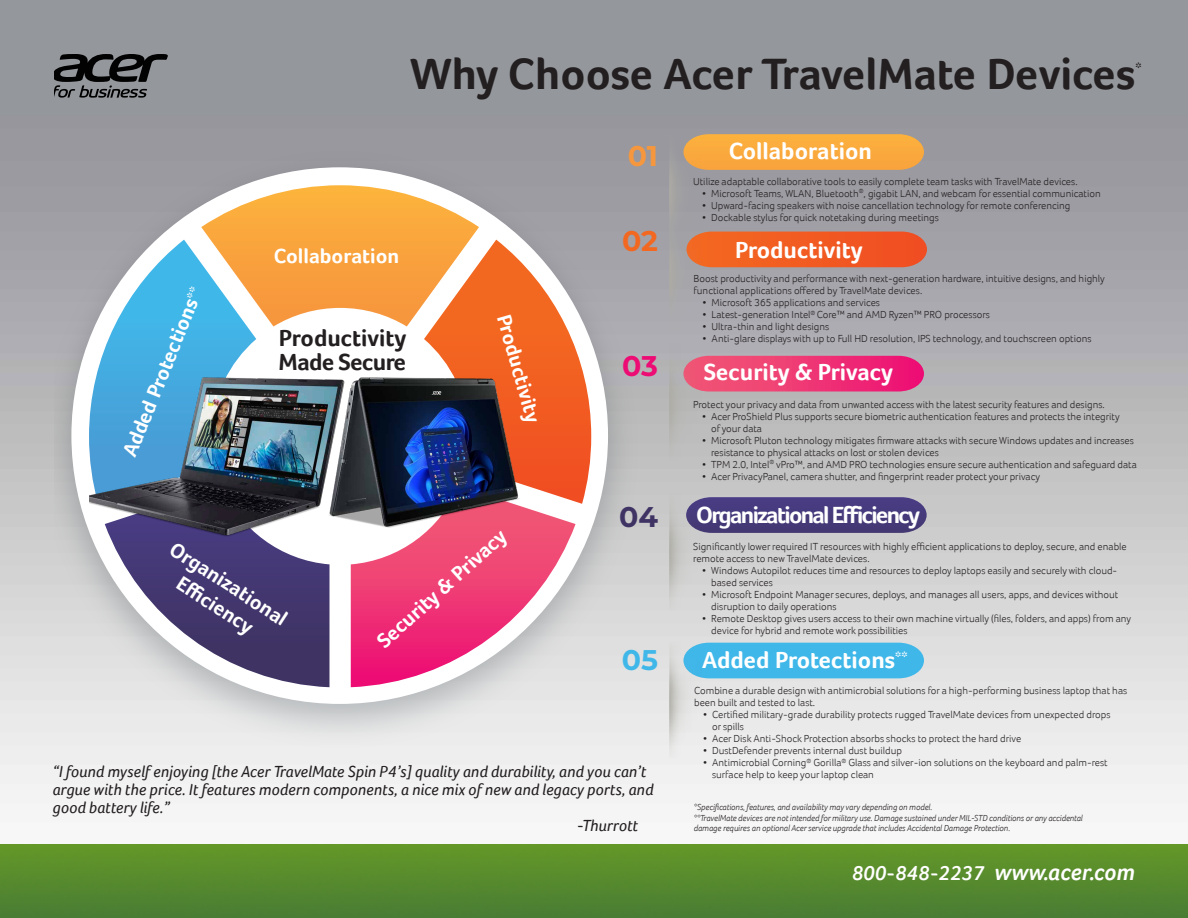
<style>
.page{position:relative;width:1188px;height:918px;background:#fff}
.page>*{position:absolute;margin:0;border:0;box-sizing:border-box;transform-origin:0 0}
.t1{font:700 45px "Acer Foco";color:#231f20}
.t2{font:700 28.5px "Montserrat";color:#f7973d}
.t3{font:700 28.5px "Montserrat";color:#f36821}
.t4{font:700 28.5px "Montserrat";color:#ed0b74}
.t5{font:700 28.5px "Montserrat";color:#3f3364}
.t6{font:700 28.5px "Montserrat";color:#40b7e9}
.t7{font:700 24px "Acer Foco";color:#fff}
.t8{font:700 24px "Acer Foco";letter-spacing:-.07em;color:#fff}
.t9{font:700 24px "Acer Foco";letter-spacing:-.015em;color:#231f20}
.t10{font:700 21px/25.2px "Acer Foco";color:#fff;text-align:center}
.t11{font:italic 600 21px "Acer Foco";color:#fff}
.t12{font:italic 16.5px/18px "Acer Foco";color:#231f20}
.t13{font:700 15px "Acer Foco";color:#231f20}
.t14{font:300 10.5px/12px "Acer Foco";color:#231f20}
.t15{font:italic 300 9px/10.8px "Acer Foco";color:#231f20}
.s1{font-size:15px}
.s2{font-size:24px}
</style>
<div class="page">
<img style="left:0;top:0;width:1188px;height:804px">
<img style="left:0;top:844px;width:1188px;height:74px">
<svg style="left:54px;top:54px;width:113px;height:44px;background:#56585b"></svg>
<img style="left:54px;top:140px;width:595px;height:618px">
<div style="left:71px;top:167px;width:537px;height:537px;background:#fff;border-radius:268px"></div>
<svg style="left:89px;top:240px;width:167px;height:122px"></svg>
<svg style="left:201px;top:185px;width:278px;height:142px"></svg>
<svg style="left:351px;top:507px;width:225px;height:180px;background:#ec729b"></svg>
<svg style="left:424px;top:240px;width:167px;height:264px"></svg>
<svg style="left:105px;top:552px;width:225px;height:135px;background:#7a7296"></svg>
<svg style="left:669px;top:132px;width:258px;height:200px;background:#bd9881"></svg>
<svg style="left:669px;top:343px;width:255px;height:118px;background:#c795a7"></svg>
<svg style="left:669px;top:493px;width:258px;height:118px;background:#aba8b9"></svg>
<svg style="left:669px;top:641px;width:255px;height:118px;background:#b9dae7"></svg>
<img style="left:366px;top:368px;width:159px;height:168px">
<img style="left:89px;top:362px;width:277px;height:190px">
<p class="t1" style="left:410px;top:48px;width:727px">Why Choose Acer TravelMate Devices</p>
<p class="t13" style="left:1135px;top:59px;width:8px">*</p>
<p class="t10" style="left:117px;top:451px;width:183px;rotate:-68deg">Added Protections<span class="s1">**</span></p>
<p class="t10" style="left:274px;top:243px;width:127px">Collaboration</p>
<p class="t9" style="left:279px;top:323px;width:129px">Productivity</p>
<p class="t9" style="left:279px;top:347px;width:129px">Made Secure</p>
<p class="t10" style="left:516px;top:311px;width:113px;rotate:74deg">Productivity</p>
<p class="t10" style="left:179px;top:536px;width:137px;rotate:33deg">Organizational<br>Effi ciency</p>
<p class="t10" style="left:372px;top:634px;width:167px;rotate:-42deg">Security &amp; Privacy</p>
<p class="t2" style="left:628px;top:136px;width:32px">01</p>
<p class="t3" style="left:622px;top:220px;width:37px">02</p>
<p class="t4" style="left:622px;top:346px;width:37px">03</p>
<p class="t5" style="left:619px;top:496px;width:40px">04</p>
<p class="t6" style="left:622px;top:640px;width:38px">05</p>
<p class="t12" style="left:52px;top:763px;width:602px">“I found myself enjoying [the Acer TravelMate Spin P4’s] quality and durability, and you can’t argue with the price. It features modern components, a nice mix of new and legacy ports, and good battery life.”</p>
<p class="t12" style="left:577px;top:817px;width:63px">-Thurrott</p>
<p class="t7" style="left:729px;top:136px;width:145px">Collaboration</p>
<p class="t14" style="left:693px;top:175px;width:386px">Utilize adaptable collaborative tools to easily complete team tasks with TravelMate devices.</p>
<p class="t14" style="left:702px;top:187px;width:400px">• Microsoft Teams, WLAN, Bluetooth<sup>®</sup>, gigabit LAN, and webcam for essential communication</p>
<p class="t14" style="left:702px;top:199px;width:370px">• Upward-facing speakers with noise cancellation technology for remote conferencing</p>
<p class="t14" style="left:702px;top:211px;width:238px">• Dockable stylus for quick notetaking during meetings</p>
<p class="t7" style="left:735px;top:235px;width:129px">Productivity</p>
<p class="t14" style="left:694px;top:273px;width:413px">Boost productivity and performance with next-generation hardware, intuitive designs, and highly functional applications offered by TravelMate devices.</p>
<p class="t14" style="left:703px;top:297px;width:179px">• Microsoft 365 applications and services</p>
<p class="t14" style="left:703px;top:309px;width:289px">• Latest-generation Intel<sup>®</sup> Core™ and AMD Ryzen™ PRO processors</p>
<p class="t14" style="left:703px;top:321px;width:128px">• Ultra-thin and light designs</p>
<p class="t14" style="left:703px;top:333px;width:391px">• Anti-glare displays with up to Full HD resolution, IPS technology, and touchscreen options</p>
<p class="t7" style="left:704px;top:358px;width:191px">Security &amp; Privacy</p>
<p class="t14" style="left:693px;top:398px;width:413px">Protect your privacy and data from unwanted access with the latest security features and designs.</p>
<p class="t14" style="left:711px;top:410px;width:410px;text-indent:-9px">• Acer ProShield Plus supports secure biometric authentication features and protects the integrity of your data</p>
<p class="t14" style="left:711px;top:434px;width:424px;text-indent:-9px">• Microsoft Pluton technology mitigates firmware attacks with secure Windows updates and increases resistance to physical attacks on lost or stolen devices</p>
<p class="t14" style="left:702px;top:458px;width:436px">• TPM 2.0, Intel<sup>®</sup> vPro™, and AMD PRO technologies ensure secure authentication and safeguard data</p>
<p class="t14" style="left:702px;top:470px;width:340px">• Acer PrivacyPanel, camera shutter, and fingerprint reader protect your privacy</p>
<p class="t8" style="left:696px;top:501px;width:225px">Organizational Efficiency</p>
<p class="t14" style="left:693px;top:540px;width:435px">Significantly lower required IT resources with highly efficient applications to deploy, secure, and enable remote access to new TravelMate devices.</p>
<p class="t14" style="left:711px;top:564px;width:408px;text-indent:-9px">• Windows Autopilot reduces time and resources to deploy laptops easily and securely with cloud&shy;based services</p>
<p class="t14" style="left:711px;top:588px;width:408px;text-indent:-9px">• Microsoft Endpoint Manager secures, deploys, and manages all users, apps, and devices without disruption to daily operations</p>
<p class="t14" style="left:711px;top:612px;width:421px;text-indent:-9px">• Remote Desktop gives users access to their own machine virtually (files, folders, and apps) from any device for hybrid and remote work possibilities</p>
<p class="t7" style="left:702px;top:645px;width:207px">Added Protections<sup>**</sup></p>
<p class="t14" style="left:694px;top:685px;width:435px">Combine a durable design with antimicrobial solutions for a high-performing business laptop that has been built and tested to last.</p>
<p class="t14" style="left:712px;top:709px;width:400px;text-indent:-9px">• Certified military-grade durability protects rugged TravelMate devices from unexpected drops or spills</p>
<p class="t14" style="left:703px;top:733px;width:320px">• Acer Disk Anti-Shock Protection absorbs shocks to protect the hard drive</p>
<p class="t14" style="left:703px;top:745px;width:200px">• DustDefender prevents internal dust buildup</p>
<p class="t14" style="left:712px;top:757px;width:397px;text-indent:-9px">• Antimicrobial Corning<sup>®</sup> Gorilla<sup>®</sup> Glass and silver-ion solutions on the keyboard and palm-rest surface help to keep your laptop clean</p>
<p class="t15" style="left:694px;top:801px;width:240px">*Specifications, features, and availability may vary depending on model.</p>
<p class="t15" style="left:694px;top:812px;width:390px">**TravelMate devices are not intended for military use. Damage sustained under MIL-STD conditions or any accidental damage requires an optional Acer service upgrade that includes Accidental Damage Protection.</p>
<p class="t11" style="left:852px;top:861px;width:285px">800-848-2237 <span class="s2">www.acer.com</span></p>
</div>
